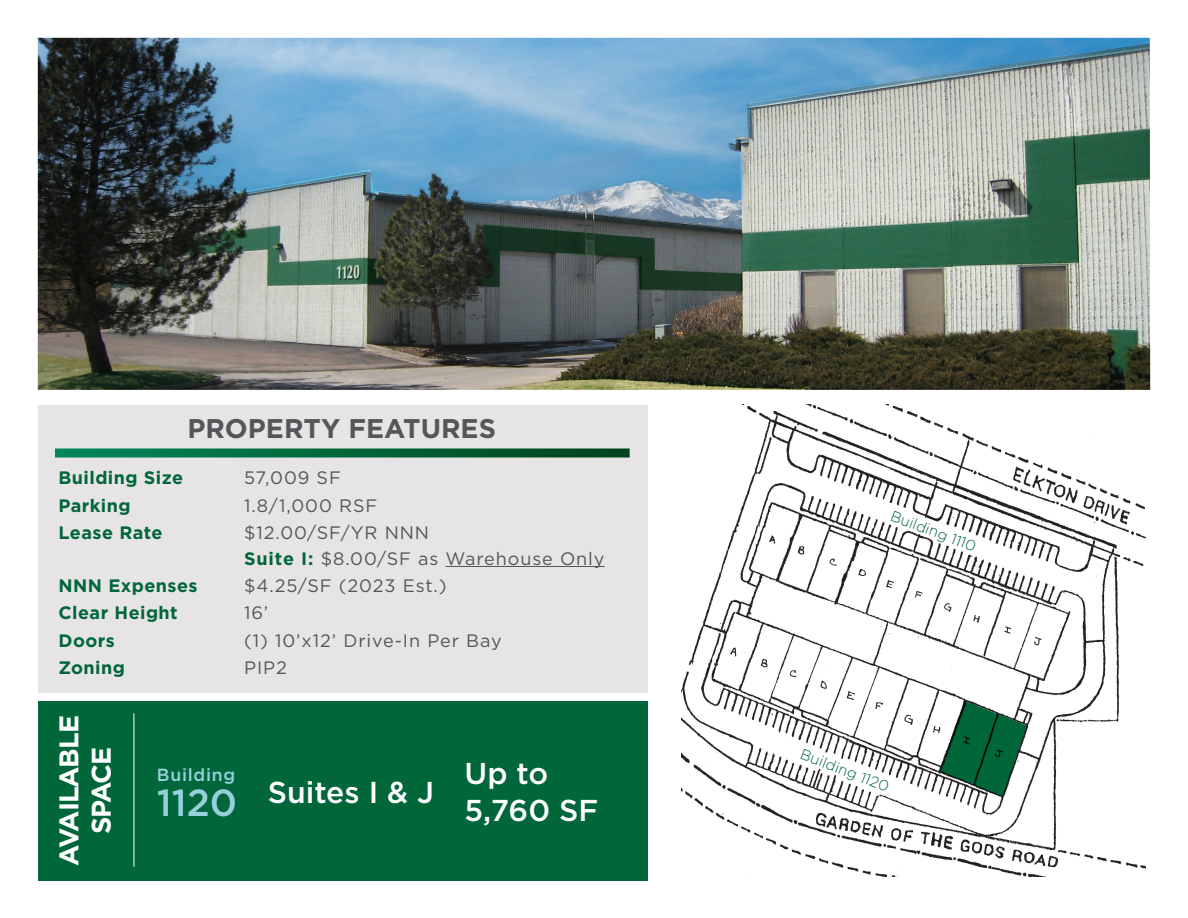
<style>
.page{position:relative;width:1188px;height:918px;background:#fff}
.page>*{position:absolute;margin:0;border:0;box-sizing:border-box;transform-origin:0 0}
.t1{font:500 37.65px "Gotham";color:#95d1dd}
.t2{font:500 30.15px/36.2px "Gotham";color:#fff}
.t3{font:700 27px "Gotham";color:#54575a}
.t4{font:700 27px "Gotham";letter-spacing:-.04em;color:#fff}
.t5{font:18px "Gotham";letter-spacing:.05em;color:#53575a}
.t6{font:700 18px "Gotham";letter-spacing:.025em;color:#01663a}
.t7{font:500 17.55px "Gotham";letter-spacing:.04em;color:#95d1dd}
.t8{font:300 15px "Gotham";color:#01663a}
.s1{font-weight:700;color:#01663a}
</style>
<div class="page">
<img style="left:38px;top:38px;width:1112px;height:352px">
<div style="left:38px;top:405px;width:610px;height:287px;background:#e6e4e5"></div>
<svg style="left:55px;top:448px;width:575px;height:10px;background:#17724b"></svg>
<hr style="left:446px;top:566px;width:159px;height:1px;background:#53575a">
<img style="left:682px;top:405px;width:463px;height:472px">
<svg style="left:799px;top:472px;width:269px;height:117px"></svg>
<div style="left:38px;top:701px;width:610px;height:179px;background:#01663a"></div>
<svg style="left:711px;top:701px;width:316px;height:128px"></svg>
<hr style="left:134px;top:713px;width:1px;height:154px;background:#fff">
<p class="t3" style="left:187px;top:410px;width:310px">PROPERTY FEATURES</p>
<p class="t6" style="left:59px;top:466px;width:126px">Building Size</p>
<p class="t5" style="left:244px;top:467px;width:98px">57,009 SF</p>
<p class="t6" style="left:59px;top:493px;width:74px">Parking</p>
<p class="t5" style="left:244px;top:494px;width:135px">1.8/1,000 RSF</p>
<p class="t6" style="left:59px;top:521px;width:105px">Lease Rate</p>
<p class="t5" style="left:244px;top:521px;width:187px">$12.00/SF/YR NNN</p>
<p class="t5" style="left:244px;top:547px;width:362px"><span class="s1">Suite I:</span> $8.00/SF as Warehouse Only</p>
<p class="t6" style="left:59px;top:574px;width:141px">NNN Expenses</p>
<p class="t5" style="left:244px;top:574px;width:204px">$4.25/SF (2023 Est.)</p>
<p class="t6" style="left:59px;top:601px;width:121px">Clear Height</p>
<p class="t5" style="left:244px;top:602px;width:26px">16’</p>
<p class="t6" style="left:59px;top:629px;width:58px">Doors</p>
<p class="t5" style="left:244px;top:629px;width:259px">(1) 10’x12’ Drive-In Per Bay</p>
<p class="t6" style="left:59px;top:656px;width:68px">Zoning</p>
<p class="t5" style="left:244px;top:656px;width:44px">PIP2</p>
<p class="t4" style="left:51px;top:866px;width:152px;rotate:-90deg">AVAILABLE</p>
<p class="t4" style="left:83px;top:834px;width:89px;rotate:-90deg">SPACE</p>
<p class="t7" style="left:157px;top:763px;width:80px">Building</p>
<p class="t1" style="left:157px;top:778px;width:82px">1120</p>
<p class="t2" style="left:268px;top:773px;width:168px">Suites I &amp; J</p>
<p class="t2" style="left:465px;top:755px;width:135px">Up to<br>5,760 SF</p>
<p class="t8" style="left:895px;top:506px;width:92px;rotate:21deg">Building 1110</p>
<p class="t8" style="left:804px;top:744px;width:96px;rotate:21deg">Building 1120</p>
</div>
